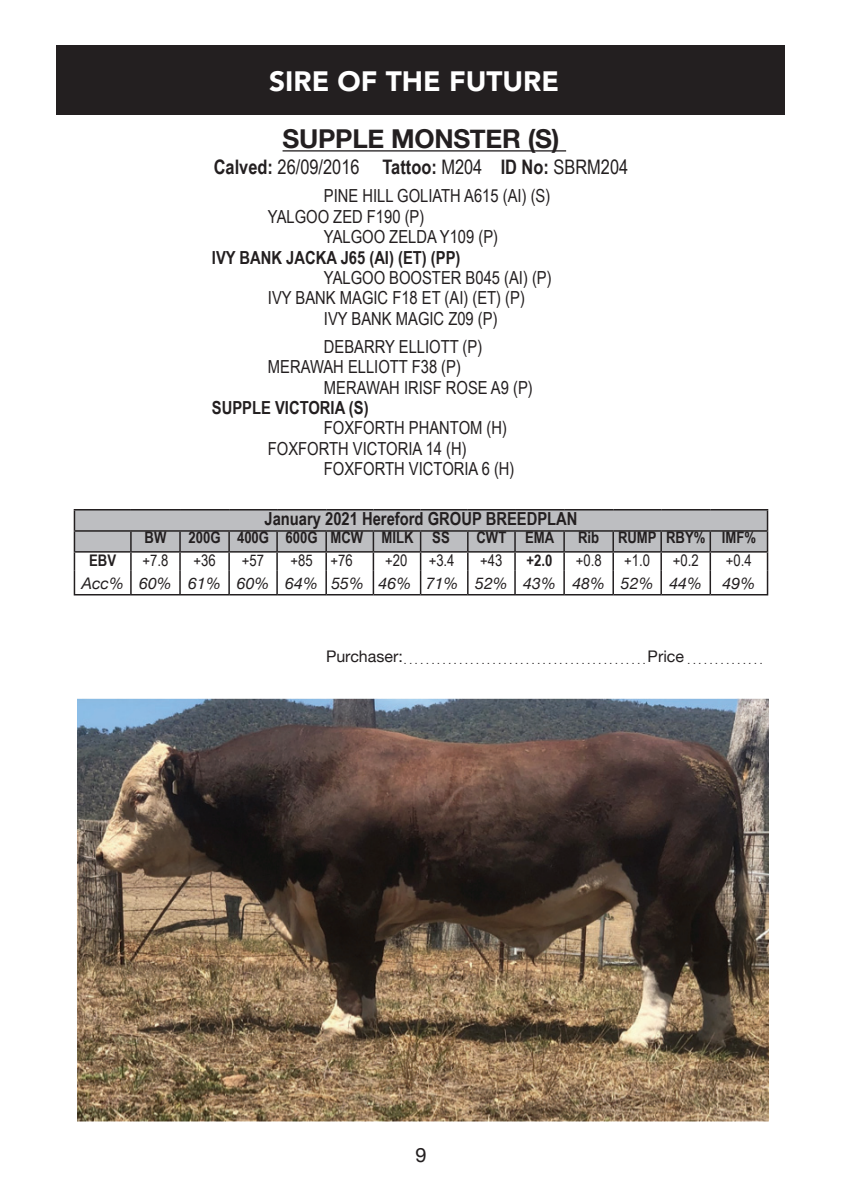
<style>
.page{position:relative;width:842px;height:1191px;background:#fff}
.page>*{position:absolute;margin:0;border:0;box-sizing:border-box;transform-origin:0 0}
.t1{font:900 28px "Avenir";color:#fff}
.t2{font:700 26px "Helvetica Neue";letter-spacing:-.01em;color:#231f20}
.t3{font:20px "Arial Narrow";color:#231f20}
.t4{font:20px "Helvetica Neue";color:#231f20}
.t5{font:18px/20.4px "Arial Narrow";color:#231f20}
.t6{font:700 18px "Arial Narrow";color:#231f20}
.t7{font:700 16px "Arial Narrow";color:#231f20}
.t8{font:italic 16px "Helvetica Neue";color:#231f20}
.t9{font:16px "Arial Narrow";color:#231f20}
.t10{font:10px "Helvetica Neue";color:#231f20}
.s1{font-weight:700}
</style>
<div class="page">
<div style="left:57px;top:45px;width:728px;height:70px;background:#231f20"></div>
<hr style="left:283px;top:150px;width:283px;height:1px;background:#231f20">
<img style="left:77px;top:698px;width:691px;height:423px">
<hr style="left:74px;top:509px;width:57px;height:1px;background:#231f20">
<hr style="left:131px;top:509px;width:49px;height:1px;background:#231f20">
<hr style="left:180px;top:509px;width:49px;height:1px;background:#231f20">
<hr style="left:229px;top:509px;width:48px;height:1px;background:#231f20">
<hr style="left:277px;top:509px;width:49px;height:1px;background:#231f20">
<hr style="left:326px;top:509px;width:47px;height:1px;background:#231f20">
<hr style="left:373px;top:509px;width:48px;height:1px;background:#231f20">
<hr style="left:421px;top:509px;width:47px;height:1px;background:#231f20">
<hr style="left:468px;top:509px;width:47px;height:1px;background:#231f20">
<hr style="left:515px;top:509px;width:49px;height:1px;background:#231f20">
<hr style="left:564px;top:509px;width:49px;height:1px;background:#231f20">
<hr style="left:613px;top:509px;width:48px;height:1px;background:#231f20">
<hr style="left:661px;top:509px;width:49px;height:1px;background:#231f20">
<hr style="left:710px;top:509px;width:58px;height:1px;background:#231f20">
<svg style="left:74px;top:510px;width:694px;height:84px"></svg>
<hr style="left:74px;top:594px;width:57px;height:1px;background:#231f20">
<hr style="left:131px;top:594px;width:49px;height:1px;background:#231f20">
<hr style="left:180px;top:594px;width:49px;height:1px;background:#231f20">
<hr style="left:229px;top:594px;width:48px;height:1px;background:#231f20">
<hr style="left:277px;top:594px;width:49px;height:1px;background:#231f20">
<hr style="left:326px;top:594px;width:47px;height:1px;background:#231f20">
<hr style="left:373px;top:594px;width:48px;height:1px;background:#231f20">
<hr style="left:421px;top:594px;width:47px;height:1px;background:#231f20">
<hr style="left:468px;top:594px;width:47px;height:1px;background:#231f20">
<hr style="left:515px;top:594px;width:49px;height:1px;background:#231f20">
<hr style="left:564px;top:594px;width:49px;height:1px;background:#231f20">
<hr style="left:613px;top:594px;width:48px;height:1px;background:#231f20">
<hr style="left:661px;top:594px;width:49px;height:1px;background:#231f20">
<hr style="left:710px;top:594px;width:58px;height:1px;background:#231f20">
<h1 class="t1" style="left:269px;top:57px;width:291px">SIRE OF THE FUTURE</h1>
<h2 class="t2" style="left:283px;top:119px;width:278px">SUPPLE MONSTER (S)</h2>
<p class="t3" style="left:214px;top:153px;width:416px"><span class="s1">Calved:</span> 26/09/2016 <span class="s1">Tattoo:</span> M204 <span class="s1">ID No:</span> SBRM204</p>
<p class="t5" style="left:324px;top:185px;width:228px">PINE HILL GOLIATH A615 (AI) (S)</p>
<p class="t5" style="left:268px;top:205px;width:158px">YALGOO ZED F190 (P)</p>
<p class="t5" style="left:324px;top:226px;width:176px">YALGOO ZELDA Y109 (P)</p>
<p class="t6" style="left:212px;top:243px;width:250px">IVY BANK JACKA J65 (AI) (ET) (PP)</p>
<p class="t5" style="left:324px;top:267px;width:229px">YALGOO BOOSTER B045 (AI) (P)</p>
<p class="t5" style="left:268px;top:287px;width:259px">IVY BANK MAGIC F18 ET (AI) (ET) (P)</p>
<p class="t5" style="left:324px;top:307px;width:175px">IVY BANK MAGIC Z09 (P)</p>
<p class="t5" style="left:268px;top:335px;width:216px;text-indent:56px">DEBARRY ELLIOTT (P)<br>MERAWAH ELLIOTT F38 (P)</p>
<p class="t5" style="left:324px;top:376px;width:210px">MERAWAH IRISF ROSE A9 (P)</p>
<p class="t6" style="left:212px;top:394px;width:158px">SUPPLE VICTORIA (S)</p>
<p class="t5" style="left:268px;top:417px;width:241px;text-indent:56px">FOXFORTH PHANTOM (H)<br>FOXFORTH VICTORIA 14 (H)</p>
<p class="t5" style="left:324px;top:458px;width:192px">FOXFORTH VICTORIA 6 (H)</p>
<p class="t6" style="left:264px;top:505px;width:315px">January 2021 Hereford GROUP BREEDPLAN</p>
<p class="t7" style="left:145px;top:525px;width:23px">BW</p>
<p class="t7" style="left:189px;top:525px;width:263px">200G 400G 600G MCW MILK SS</p>
<p class="t7" style="left:476px;top:525px;width:79px">CWT EMA</p>
<p class="t7" style="left:578px;top:525px;width:179px">Rib RUMP RBY% IMF%</p>
<p class="t7" style="left:89px;top:548px;width:28px">EBV</p>
<p class="t9" style="left:143px;top:549px;width:27px">+7.8</p>
<p class="t9" style="left:193px;top:549px;width:24px">+36</p>
<p class="t9" style="left:242px;top:549px;width:24px">+57</p>
<p class="t9" style="left:290px;top:549px;width:64px">+85 +76</p>
<p class="t9" style="left:385px;top:549px;width:24px">+20</p>
<p class="t9" style="left:429px;top:549px;width:27px">+3.4</p>
<p class="t9" style="left:480px;top:549px;width:24px">+43</p>
<p class="t7" style="left:527px;top:548px;width:27px">+2.0</p>
<p class="t9" style="left:576px;top:549px;width:27px">+0.8</p>
<p class="t9" style="left:624px;top:549px;width:27px">+1.0</p>
<p class="t9" style="left:673px;top:549px;width:27px">+0.2</p>
<p class="t9" style="left:726px;top:549px;width:27px">+0.4</p>
<p class="t8" style="left:81px;top:571px;width:622px">Acc% 60% 61% 60% 64% 55% 46% 71% 52% 43% 48% 52% 44%</p>
<p class="t8" style="left:722px;top:571px;width:34px">49%</p>
<p class="t10" style="left:326px;top:653px;width:438px"><sup>Purchaser:</sup> . . . . . . . . . . . . . . . . . . . . . . . . . . . . . . . . . . . . . . . . . . . . <sup>Price</sup> . . . . . . . . . . . . . .</p>
<p class="t4" style="left:415px;top:1140px;width:13px">9</p>
</div>
